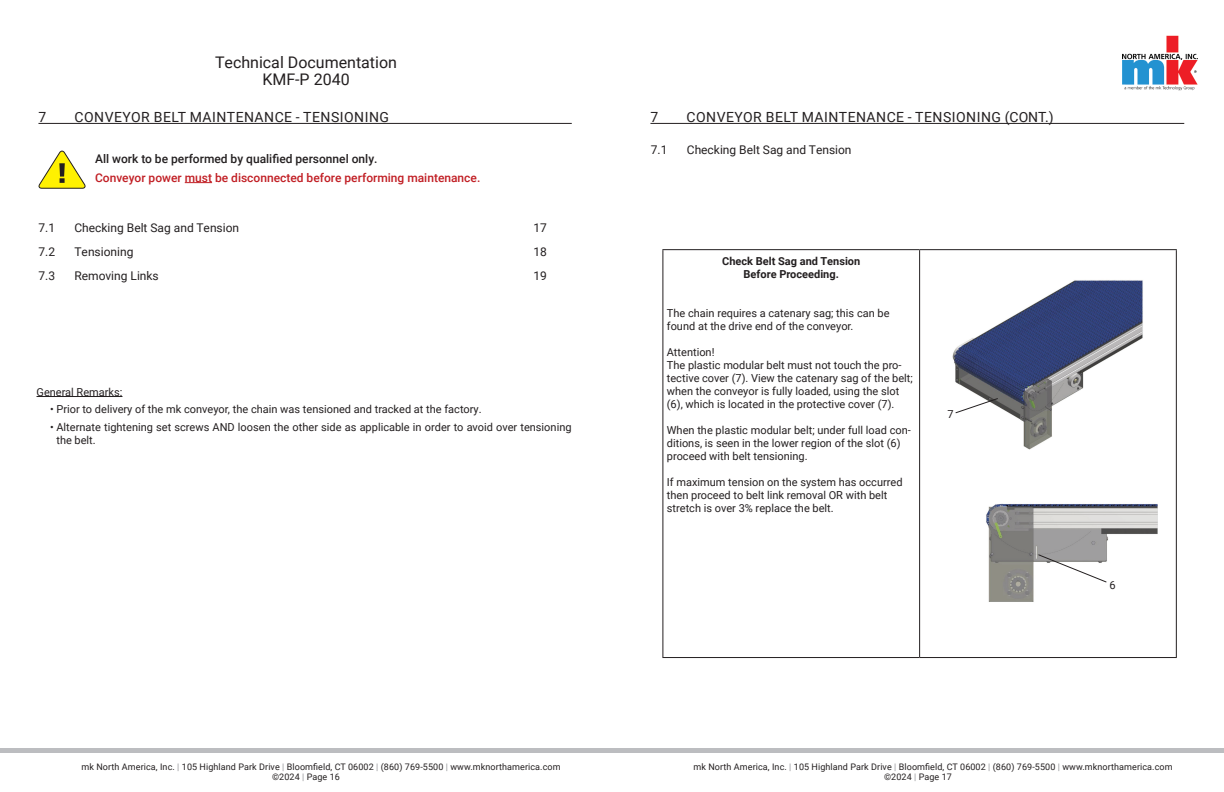
<style>
.page{position:relative;width:1224px;height:792px;background:#fff}
.page>*{position:absolute;margin:0;border:0;box-sizing:border-box;transform-origin:0 0}
.t1{font:16px/17px "Roboto";color:#231f20;text-align:center}
.t2{font:14px "Roboto";letter-spacing:.035em;color:#231f20}
.t3{font:12px "Roboto";color:#231f20}
.t4{font:500 12px "Roboto";color:#c11e24}
.t5{font:500 12px "Roboto";color:#231f20}
.t6{font:11px/13px "Roboto";color:#231f20}
.t7{font:700 11px/13px "Roboto";color:#231f20;text-align:center}
.t8{font:9px/10.8px "Roboto";letter-spacing:.01em;color:#231f20}
.s1{color:#939598}
</style>
<div class="page">
<hr style="left:0;top:749px;width:612px;height:4px;background:#bcbdc0">
<hr style="left:612px;top:749px;width:612px;height:4px;background:#bcbdc0">
<img style="left:1122px;top:35px;width:76px;height:56px">
<hr style="left:38px;top:123px;width:534px;height:1px;background:#231f20">
<hr style="left:37px;top:396px;width:85px;height:1px;background:#231f20">
<hr style="left:650px;top:123px;width:534px;height:1px;background:#231f20">
<svg style="left:38px;top:151px;width:48px;height:38px"></svg>
<hr style="left:662px;top:249px;width:258px;height:1px;background:#231f20">
<hr style="left:662px;top:250px;width:1px;height:407px;background:#231f20">
<hr style="left:920px;top:249px;width:257px;height:1px;background:#231f20">
<hr style="left:919px;top:250px;width:1px;height:407px;background:#231f20">
<hr style="left:1176px;top:250px;width:1px;height:407px;background:#231f20">
<hr style="left:662px;top:657px;width:258px;height:1px;background:#231f20">
<hr style="left:920px;top:657px;width:257px;height:1px;background:#231f20">
<img style="left:952px;top:280px;width:206px;height:322px">
<svg style="left:955px;top:397px;width:44px;height:17px"></svg>
<svg style="left:1037px;top:554px;width:70px;height:29px"></svg>
<svg style="left:185px;top:182px;width:27px;height:1px"></svg>
<h1 class="t1" style="left:215px;top:53px;width:183px">Technical Documentation<br>KMF-P 2040</h1>
<p class="t2" style="left:38px;top:108px;width:9px">7</p>
<p class="t2" style="left:74px;top:108px;width:316px">CONVEYOR BELT MAINTENANCE - TENSIONING</p>
<p class="t5" style="left:95px;top:151px;width:284px">All work to be performed by qualified personnel only.</p>
<p class="t4" style="left:95px;top:169px;width:387px">Conveyor power must be disconnected before performing maintenance.</p>
<p class="t3" style="left:38px;top:220px;width:18px">7.1</p>
<p class="t3" style="left:74px;top:220px;width:166px">Checking Belt Sag and Tension</p>
<p class="t3" style="left:533px;top:220px;width:15px">17</p>
<p class="t3" style="left:38px;top:244px;width:18px">7.2</p>
<p class="t3" style="left:74px;top:244px;width:60px">Tensioning</p>
<p class="t3" style="left:533px;top:244px;width:15px">18</p>
<p class="t3" style="left:38px;top:268px;width:18px">7.3</p>
<p class="t3" style="left:74px;top:268px;width:86px">Removing Links</p>
<p class="t3" style="left:533px;top:268px;width:15px">19</p>
<p class="t6" style="left:37px;top:385px;width:87px">General Remarks:</p>
<p class="t6" style="left:50px;top:402px;width:433px">• Prior to delivery of the mk conveyor, the chain was tensioned and tracked at the factory.</p>
<p class="t6" style="left:56px;top:420px;width:517px;text-indent:-6px">• Alternate tightening set screws AND loosen the other side as applicable in order to avoid over tensioning the belt.</p>
<p class="t2" style="left:650px;top:108px;width:9px">7</p>
<p class="t2" style="left:686px;top:108px;width:369px">CONVEYOR BELT MAINTENANCE - TENSIONING (CONT.)</p>
<p class="t3" style="left:651px;top:141px;width:18px">7.1</p>
<p class="t3" style="left:687px;top:141px;width:166px">Checking Belt Sag and Tension</p>
<p class="t7" style="left:722px;top:254px;width:140px">Check Belt Sag and Tension<br>Before Proceeding.</p>
<p class="t6" style="left:667px;top:306px;width:224px">The chain requires a catenary sag; this can be found at the drive end of the conveyor.</p>
<p class="t6" style="left:667px;top:345px;width:248px">Attention!<br>The plastic modular belt must not touch the pro&shy;tective cover (7). View the catenary sag of the belt; when the conveyor is fully loaded, using the slot (6), which is located in the protective cover (7).</p>
<p class="t6" style="left:667px;top:423px;width:246px">When the plastic modular belt; under full load con&shy;ditions, is seen in the lower region of the slot (6) proceed with belt tensioning.</p>
<p class="t6" style="left:667px;top:475px;width:237px">If maximum tension on the system has occurred then proceed to belt link removal OR with belt stretch is over 3% replace the belt.</p>
<p class="t6" style="left:948px;top:407px;width:8px">7</p>
<p class="t6" style="left:1110px;top:578px;width:8px">6</p>
<p class="t8" style="left:272px;top:761px;width:290px;text-indent:-191px">mk North America, Inc. <span class="s1">|</span> 105 Highland Park Drive <span class="s1">|</span> Bloomfield, CT 06002 <span class="s1">|</span> (860) 769-5500 <span class="s1">|</span> www.mknorthamerica.com ©2024 <span class="s1">|</span> Page 16</p>
<p class="t8" style="left:884px;top:761px;width:290px;text-indent:-191px">mk North America, Inc. <span class="s1">|</span> 105 Highland Park Drive <span class="s1">|</span> Bloomfield, CT 06002 <span class="s1">|</span> (860) 769-5500 <span class="s1">|</span> www.mknorthamerica.com ©2024 <span class="s1">|</span> Page 17</p>
</div>
